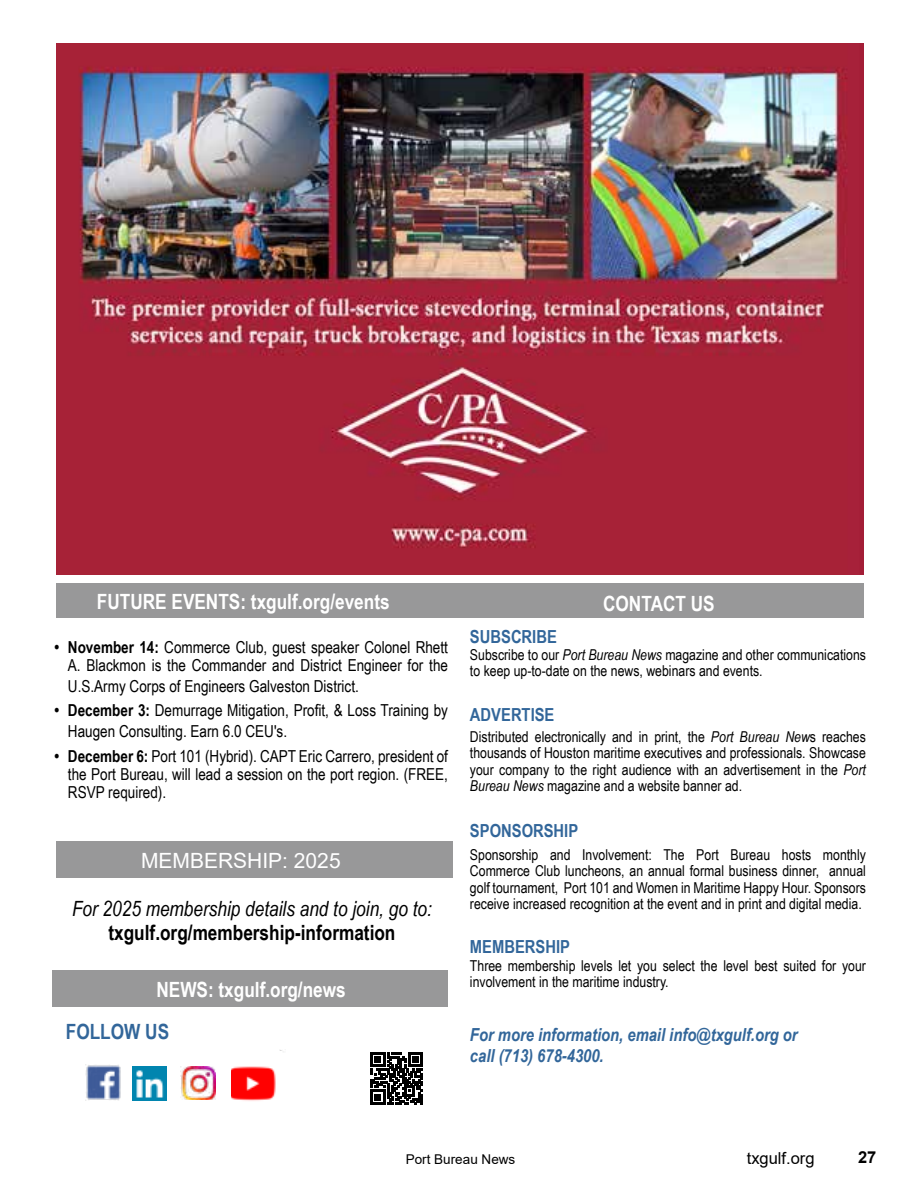
<style>
.page{position:relative;width:918px;height:1188px;background:#fff}
.page>*{position:absolute;margin:0;border:0;box-sizing:border-box;transform-origin:0 0}
.t1{font:700 21px "Arial Narrow";color:#fff}
.t2{font:italic 21px "Arial Narrow";color:#000}
.t3{font:700 21px "Arial Narrow";color:#000}
.t4{font:21px "Arial";color:#fff}
.t5{font:700 21px "Arial Narrow";color:#32669a}
.t6{font:italic 700 18px/21px "Arial Narrow";color:#32669a}
.t7{font:700 18px "Arial Narrow";color:#32669a}
.t8{font:16.5px/18px "Arial Narrow";color:#000;text-align:right}
.t9{font:16.5px "Arial";color:#000}
.t10{font:700 16.5px "Arial";color:#000}
.t11{font:15px/16.5px "Arial Narrow";color:#000}
.t12{font:13.5px "Arial";color:#000}
.s1{font-weight:700}
.s2{font-style:italic}
</style>
<div class="page">
<div style="left:56px;top:584px;width:412px;height:34px;background:#989899"></div>
<div style="left:468px;top:584px;width:396px;height:34px;background:#989899"></div>
<img style="left:132px;top:1067px;width:35px;height:33px">
<img style="left:85px;top:1064px;width:36px;height:36px">
<img style="left:180px;top:1066px;width:36px;height:34px">
<img style="left:231px;top:1050px;width:53px;height:51px">
<div style="left:52px;top:971px;width:396px;height:36px;background:#989899"></div>
<svg style="left:370px;top:1052px;width:53px;height:53px"></svg>
<div style="left:56px;top:841px;width:396px;height:37px;background:#989899"></div>
<hr style="left:0;top:941px;width:1px;height:30px;background:#003b71">
<img style="left:56px;top:43px;width:808px;height:531px">
<h1 class="t1" style="left:97px;top:586px;width:294px">FUTURE EVENTS: txgulf.org/events</h1>
<p class="t8" style="left:54px;top:637px;width:395px"><span class="s1">• November 14:</span> Commerce Club, guest speaker Colonel Rhett<br>A. Blackmon is the Commander and District Engineer for the</p>
<p class="t8" style="left:68px;top:676px;width:292px">U.S.Army Corps of Engineers Galveston District.</p>
<p class="t8" style="left:68px;top:699px;width:382px;line-height:21px;text-align:left;text-indent:-13px"><span class="s1">• December 3:</span> Demurrage Mitigation, Profit, &amp; Loss Training by<br>Haugen Consulting. Earn 6.0 CEU's.</p>
<p class="t8" style="left:68px;top:747px;width:382px;text-align:justify;text-indent:-13px"><span class="s1">• December 6:</span> Port 101 (Hybrid). CAPT Eric Carrero, president of the Port Bureau, will lead a session on the port region. (FREE, RSVP required).</p>
<h1 class="t4" style="left:141px;top:846px;width:201px">MEMBERSHIP: 2025</h1>
<h1 class="t2" style="left:72px;top:894px;width:361px">For 2025 membership details and to join, go to:</h1>
<h1 class="t3" style="left:108px;top:917px;width:289px">txgulf.org/membership-information</h1>
<h1 class="t1" style="left:156px;top:974px;width:191px">NEWS: txgulf.org/news</h1>
<h1 class="t5" style="left:66px;top:1016px;width:105px">FOLLOW US</h1>
<h1 class="t1" style="left:603px;top:588px;width:113px">CONTACT US</h1>
<p class="t7" style="left:470px;top:623px;width:88px">SUBSCRIBE</p>
<p class="t11" style="left:470px;top:646px;width:397px">Subscribe to our <span class="s2">Port Bureau News</span> magazine and other communications to keep up-to-date on the news, webinars and events.</p>
<p class="t7" style="left:470px;top:701px;width:86px">ADVERTISE</p>
<p class="t11" style="left:470px;top:728px;width:397px;text-align:justify">Distributed electronically and in print, the <span class="s2">Port Bureau New</span>s reaches thousands of Houston maritime executives and professionals. Showcase your company to the right audience with an advertisement in the <span class="s2">Port Bureau News</span> magazine and a website banner ad.</p>
<p class="t7" style="left:470px;top:818px;width:110px">SPONSORSHIP</p>
<p class="t11" style="left:470px;top:846px;width:398px;text-align:justify">Sponsorship and Involvement: The Port Bureau hosts monthly Commerce Club luncheons, an annual formal business dinner, annual golf tournament, Port 101 and Women in Maritime Happy Hour. Sponsors receive increased recognition at the event and in print and digital media.</p>
<p class="t7" style="left:470px;top:933px;width:102px">MEMBERSHIP</p>
<p class="t11" style="left:470px;top:957px;width:397px">Three membership levels let you select the level best suited for your involvement in the maritime industry.</p>
<p class="t6" style="left:470px;top:1023px;width:329px">For more information, email info@txgulf.org or call (713) 678-4300.</p>
<p class="t12" style="left:406px;top:1150px;width:111px">Port Bureau News</p>
<p class="t9" style="left:747px;top:1147px;width:69px">txgulf.org</p>
<p class="t10" style="left:858px;top:1145px;width:20px">27</p>
</div>
